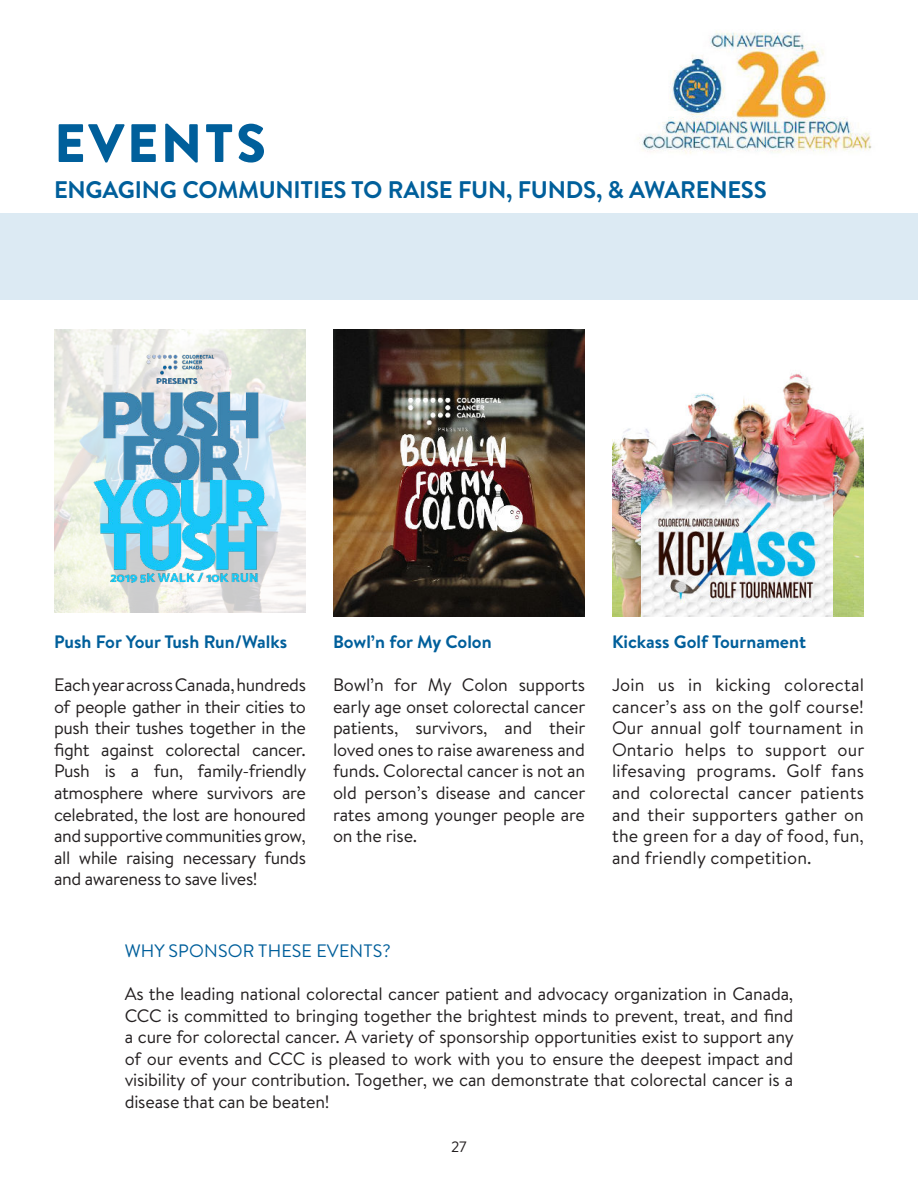
<style>
.page{position:relative;width:918px;height:1188px;background:#fff}
.page>*{position:absolute;margin:0;border:0;box-sizing:border-box;transform-origin:0 0}
.t1{font:900 54px "Brandon Text";letter-spacing:.05em;color:#005f9b}
.t2{font:700 24px "Brandon Text";letter-spacing:-.01em;color:#005f9b}
.t3{font:18px/21.6px "Brandon Text";letter-spacing:-.01em;color:#231f20;text-align:justify}
.t4{font:700 18px "Brandon Text";color:#005f9b}
.t5{font:18px "Brandon Text";letter-spacing:.01em;color:#005f9b}
.t6{font:15px "Brandon Text";color:#231f20}
</style>
<div class="page">
<div style="left:0;top:213px;width:918px;height:87px;background:#dceaf3"></div>
<img style="left:54px;top:330px;width:252px;height:283px">
<img style="left:80px;top:342px;width:200px;height:259px">
<img style="left:333px;top:330px;width:252px;height:286px">
<img style="left:612px;top:372px;width:252px;height:244px">
<img style="left:642px;top:482px;width:190px;height:134px">
<img style="left:638px;top:31px;width:234px;height:123px">
<h1 class="t1" style="left:54px;top:118px;width:213px">EVENTS</h1>
<h2 class="t2" style="left:54px;top:180px;width:714px">ENGAGING COMMUNITIES TO RAISE FUN, FUNDS, &amp; AWARENESS</h2>
<p class="t4" style="left:54px;top:634px;width:235px">Push For Your Tush Run/Walks</p>
<p class="t3" style="left:54px;top:676px;width:254px">Each year across Canada, hundreds of people gather in their cities to push their tushes together in the fight against colorectal cancer.<br>Push is a fun, family-friendly atmosphere where survivors are celebrated, the lost are honoured and supportive communities grow, all while raising necessary funds and awareness to save lives!</p>
<p class="t4" style="left:333px;top:634px;width:160px">Bowl’n for My Colon</p>
<p class="t3" style="left:333px;top:676px;width:254px">Bowl’n for My Colon supports early age onset colorectal cancer patients, survivors, and their loved ones to raise awareness and funds. Colorectal cancer is not an old person’s disease and cancer rates among younger people are on the rise.</p>
<p class="t4" style="left:612px;top:634px;width:196px">Kickass Golf Tournament</p>
<p class="t3" style="left:612px;top:676px;width:254px">Join us in kicking colorectal cancer’s ass on the golf course!<br>Our annual golf tournament in Ontario helps to support our lifesaving programs. Golf fans and colorectal cancer patients and their supporters gather on the green for a day of food, fun, and friendly competition.</p>
<p class="t5" style="left:125px;top:943px;width:268px">WHY SPONSOR THESE EVENTS?</p>
<p class="t3" style="left:125px;top:985px;width:671px">As the leading national colorectal cancer patient and advocacy organization in Canada, CCC is committed to bringing together the brightest minds to prevent, treat, and find a cure for colorectal cancer. A variety of sponsorship opportunities exist to support any of our events and CCC is pleased to work with you to ensure the deepest impact and visibility of your contribution. Together, we can demonstrate that colorectal cancer is a disease that can be beaten!</p>
<p class="t6" style="left:451px;top:1141px;width:17px">27</p>
</div>
